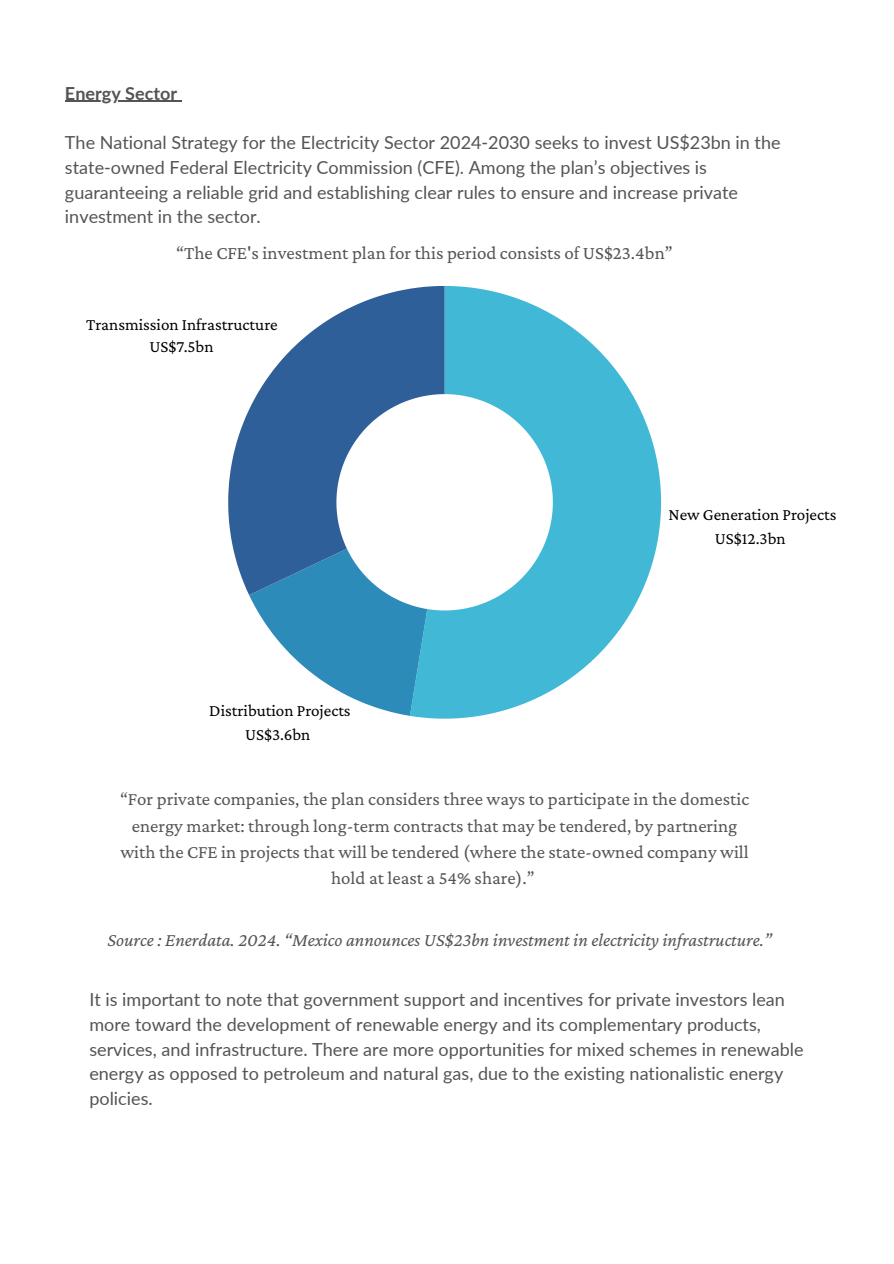
<style>
.page{position:relative;width:894px;height:1264px;background:#fff}
.page>*{position:absolute;margin:0;border:0;box-sizing:border-box;transform-origin:0 0}
.t1{font:18.9px "Crimson Pro";color:#545454}
.t2{font:18.75px/26.2px "Crimson Pro";color:#545454;text-align:center}
.t3{font:italic 18.75px "Crimson Pro";color:#545454}
.t4{font:18px/24.8px "Lato";color:#545454}
.t5{font:700 18px "Lato";color:#545454}
.t6{font:17.1px/24.3px "Crimson Pro";color:#000;text-align:center}
</style>
<div class="page">
<hr style="left:65px;top:101px;width:112px;height:1px;background:#545454">
<svg style="left:411px;top:286px;width:250px;height:432px;fill:#41b8d5"></svg>
<svg style="left:249px;top:595px;width:178px;height:121px"></svg>
<svg style="left:228px;top:286px;width:216px;height:309px;fill:#2f5f98"></svg>
<h1 class="t5" style="left:65px;top:82px;width:114px">Energy Sector</h1>
<p class="t4" style="left:65px;top:130px;width:716px">The National Strategy for the Electricity Sector 2024-2030 seeks to invest US$23bn in the state-owned Federal Electricity Commission (CFE). Among the plan’s objectives is guaranteeing a reliable grid and establishing clear rules to ensure and increase private investment in the sector.</p>
<p class="t1" style="left:176px;top:242px;width:498px">“The CFE's investment plan for this period consists of US$23.4bn”</p>
<p class="t6" style="left:86px;top:314px;width:193px;line-height:21.3px">Transmission Infrastructure<br>US$7.5bn</p>
<p class="t6" style="left:209px;top:698px;width:143px">Distribution Projects<br>US$3.6bn</p>
<p class="t6" style="left:668px;top:501px;width:169px">New Generation Projects<br>US$12.3bn</p>
<p class="t2" style="left:120px;top:785px;width:630px">“For private companies, the plan considers three ways to participate in the domestic energy market: through long-term contracts that may be tendered, by partnering with the CFE in projects that will be tendered (where the state-owned company will hold at least a 54% share).”</p>
<p class="t3" style="left:107px;top:929px;width:666px">Source : Enerdata. 2024. “Mexico announces US$23bn investment in electricity infrastructure.”</p>
<p class="t4" style="left:89px;top:986px;width:715px">It is important to note that government support and incentives for private investors lean more toward the development of renewable energy and its complementary products, services, and infrastructure. There are more opportunities for mixed schemes in renewable energy as opposed to petroleum and natural gas, due to the existing nationalistic energy policies.</p>
</div>
